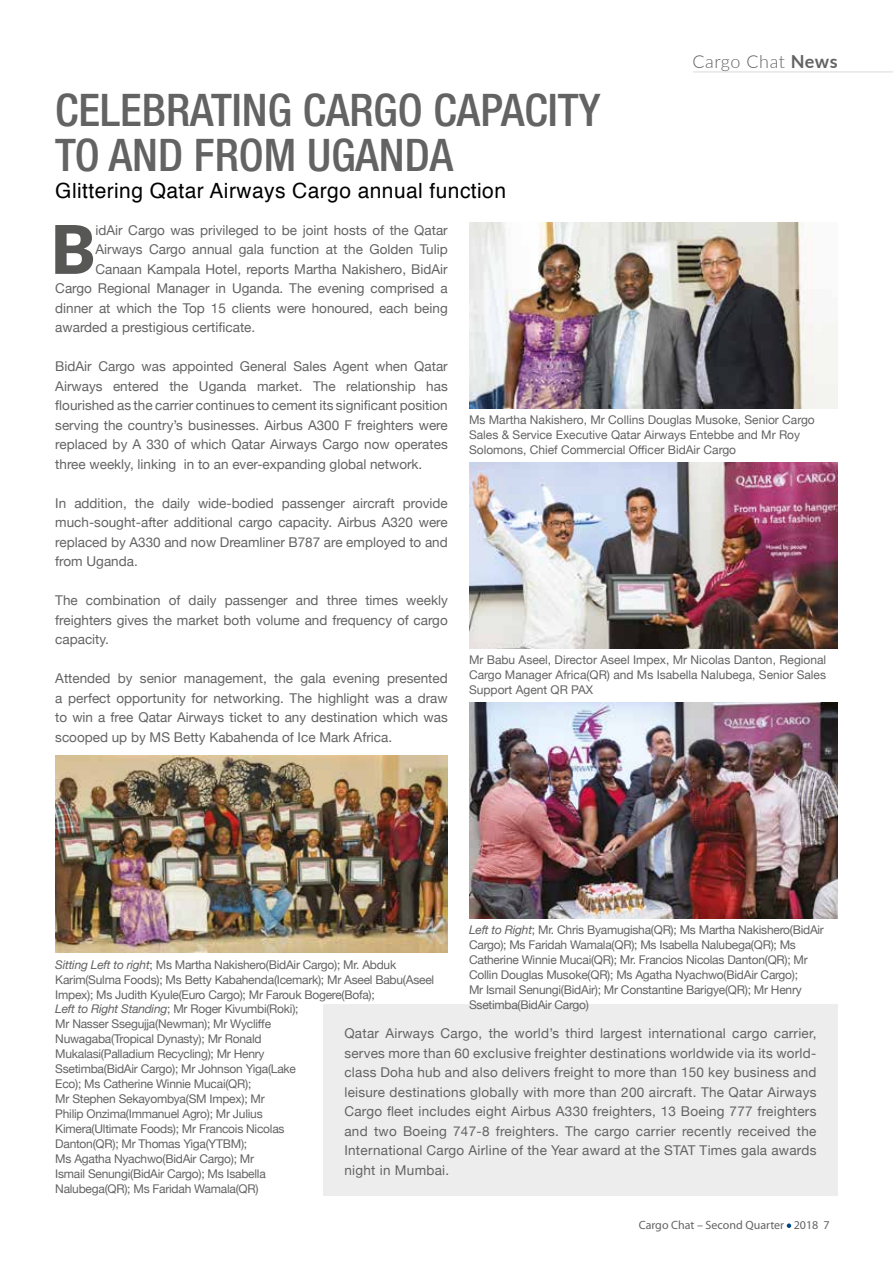
<style>
.page{position:relative;width:893px;height:1263px;background:#fff}
.page>*{position:absolute;margin:0;border:0;box-sizing:border-box;transform-origin:0 0}
.t1{font:900 67.05px "Lato";color:#575756}
.t2{font:500 condensed 45px/45px "Helvetica Neue LT Std";color:#646363}
.t3{font:21px "Helvetica";letter-spacing:.02em;color:#000}
.t4{font:300 18px "Lato";letter-spacing:.03em;color:#646363}
.t5{font:13.5px/19.5px "Helvetica Neue";color:#646363;text-align:justify}
.t6{font:12px/15px "Helvetica Neue";letter-spacing:-.02em;color:#646363}
.t7{font:12px/15px "Helvetica Neue";color:#646363}
.t8{font:12px "Myriad Pro";color:#646363}
.s1{font-weight:700}
.s2{font-style:italic}
</style>
<div class="page">
<div style="left:323px;top:1004px;width:515px;height:192px;background:#ededed"></div>
<img style="left:55px;top:755px;width:393px;height:198px">
<img style="left:469px;top:222px;width:369px;height:186px">
<img style="left:469px;top:703px;width:369px;height:215px">
<img style="left:469px;top:462px;width:369px;height:187px">
<svg style="left:787px;top:1223px;width:4px;height:5px"></svg>
<hr style="left:693px;top:72px;width:200px;height:1px;background:#dadada">
<h3 class="t4" style="left:692px;top:50px;width:147px">Cargo Chat <span class="s1">News</span></h3>
<h2 class="t2" style="left:55px;top:87px;width:547px">CELEBRATING CARGO CAPACITY<br>TO AND FROM UGANDA</h2>
<h3 class="t3" style="left:55px;top:174px;width:452px">Glittering Qatar Airways Cargo annual function</h3>
<h1 class="t1" style="left:51px;top:199px;width:46px">B</h1>
<p class="t5" style="left:95px;top:221px;width:354px">idAir Cargo was privileged to be joint hosts of the Qatar</p>
<p class="t5" style="left:95px;top:241px;width:354px">Airways Cargo annual gala function at the Golden Tulip</p>
<p class="t5" style="left:95px;top:260px;width:354px">Canaan Kampala Hotel, reports Martha Nakishero, BidAir</p>
<p class="t5" style="left:55px;top:280px;width:394px">Cargo Regional Manager in Uganda. The evening comprised a</p>
<p class="t5" style="left:55px;top:299px;width:394px">dinner at which the Top 15 clients were honoured, each being</p>
<p class="t5" style="left:55px;top:319px;width:202px">awarded a prestigious certificate.</p>
<p class="t5" style="left:55px;top:358px;width:394px">BidAir Cargo was appointed General Sales Agent when Qatar Airways entered the Uganda market. The relationship has flourished as the carrier continues to cement its significant position serving the country’s businesses. Airbus A300 F freighters were replaced by A 330 of which Qatar Airways Cargo now operates three weekly, linking in to an ever-expanding global network.</p>
<p class="t5" style="left:55px;top:494px;width:394px">In addition, the daily wide-bodied passenger aircraft provide much-sought-after additional cargo capacity. Airbus A320 were replaced by A330 and now Dreamliner B787 are employed to and from Uganda.</p>
<p class="t5" style="left:55px;top:591px;width:394px">The combination of daily passenger and three times weekly freighters gives the market both volume and frequency of cargo capacity.</p>
<p class="t5" style="left:55px;top:669px;width:394px">Attended by senior management, the gala evening presented a perfect opportunity for networking. The highlight was a draw to win a free Qatar Airways ticket to any destination which was scooped up by MS Betty Kabahenda of Ice Mark Africa.</p>
<p class="t7" style="left:469px;top:413px;width:347px">Ms Martha Nakishero, Mr Collins Douglas Musoke, Senior Cargo<br>Sales &amp; Service Executive Qatar Airways Entebbe and Mr Roy<br>Solomons, Chief Commercial Officer BidAir Cargo</p>
<p class="t6" style="left:469px;top:653px;width:359px;text-align:justify">Mr Babu Aseel, Director Aseel Impex, Mr Nicolas Danton, Regional Cargo Manager Africa(QR) and Ms Isabella Nalubega, Senior Sales Support Agent QR PAX</p>
<p class="t6" style="left:469px;top:923px;width:356px"><span class="s2">Left to Right</span>; Mr. Chris Byamugisha(QR); Ms Martha Nakishero(BidAir Cargo); Ms Faridah Wamala(QR); Ms Isabella Nalubega(QR); Ms Catherine Winnie Mucai(QR); Mr. Francios Nicolas Danton(QR); Mr Collin Douglas Musoke(QR); Ms Agatha Nyachwo(BidAir Cargo);<br>Mr Ismail Senungi(BidAir); Mr Constantine Barigye(QR); Mr Henry Ssetimba(BidAir Cargo)</p>
<p class="t6" style="left:55px;top:957px;width:380px"><span class="s2">Sitting Left to right</span>; Ms Martha Nakishero(BidAir Cargo); Mr. Abduk<br>Karim(Sulma Foods); Ms Betty Kabahenda(Icemark); Mr Aseel Babu(Aseel<br>Impex); Ms Judith Kyule(Euro Cargo); Mr Farouk Bogere(Bofa);</p>
<p class="t6" style="left:55px;top:1002px;width:245px"><span class="s2">Left to Right Standing</span>; Mr Roger Kivumbi(Roki); Mr Nasser Ssegujja(Newman); Mr Wycliffe Nuwagaba(Tropical Dynasty); Mr Ronald Mukalasi(Palladium Recycling); Mr Henry Ssetimba(BidAir Cargo); Mr Johnson Yiga(Lake Eco); Ms Catherine Winnie Mucai(QR);<br>Mr Stephen Sekayombya(SM Impex); Mr<br>Philip Onzima(Immanuel Agro); Mr Julius Kimera(Ultimate Foods); Mr Francois Nicolas Danton(QR); Mr Thomas Yiga(YTBM);<br>Ms Agatha Nyachwo(BidAir Cargo); Mr<br>Ismail Senungi(BidAir Cargo); Ms Isabella Nalubega(QR); Ms Faridah Wamala(QR)</p>
<p class="t5" style="left:344px;top:1024px;width:473px">Qatar Airways Cargo, the world’s third largest international cargo carrier, serves more than 60 exclusive freighter destinations worldwide via its world&shy;class Doha hub and also delivers freight to more than 150 key business and leisure destinations globally with more than 200 aircraft. The Qatar Airways Cargo fleet includes eight Airbus A330 freighters, 13 Boeing 777 freighters and two Boeing 747-8 freighters. The cargo carrier recently received the International Cargo Airline of the Year award at the STAT Times gala awards night in Mumbai.</p>
<p class="t8" style="left:639px;top:1218px;width:192px">Cargo Chat – Second Quarter 2018 7</p>
</div>
